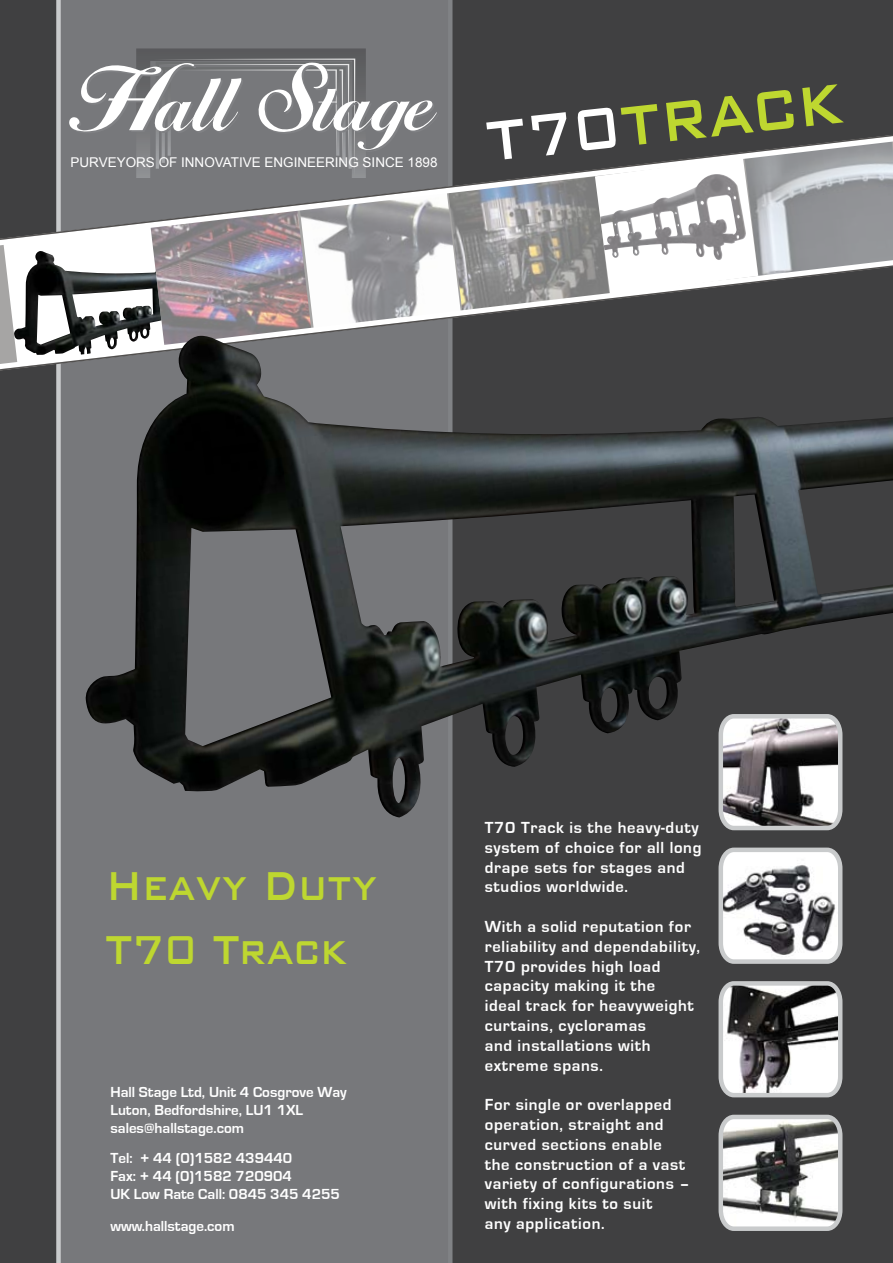
<style>
.page{position:relative;width:893px;height:1263px;background:#404041}
.page>*{position:absolute;margin:0;border:0;box-sizing:border-box;transform-origin:0 0}
.t1{font:500 91.05px "Bank Gothic BT";color:#bed730;scale:.78 1}
.t2{font:500 54px/64.8px "Bank Gothic BT";color:#bed730;scale:.78 1}
.t3{font:700 16.5px/19.8px "Eurostile";letter-spacing:.04em;color:#fff}
.t4{font:700 15px/18px "Eurostile";color:#fff}
.t5{font:13.5px "Arial";color:#fff}
.s1{color:#fff}
.s2{font-size:78px;color:#fff}
</style>
<div class="page">
<div style="left:59px;top:0;width:389px;height:1263px;background:#77787b"></div>
<div style="left:56px;top:0;width:5px;height:1263px;background:#c9cbcc"></div>
<hr style="left:448px;top:0;width:4px;height:1263px;background:#808285">
<svg style="left:81px;top:48px;width:285px;height:48px"></svg>
<svg style="left:56px;top:96px;width:837px;height:129px"></svg>
<svg style="left:0;top:225px;width:893px;height:169px"></svg>
<img style="left:84px;top:336px;width:809px;height:481px">
<svg style="left:716px;top:712px;width:129px;height:119px;background:#8f8d8f"></svg>
<svg style="left:718px;top:847px;width:125px;height:117px;background:#b2b2b4"></svg>
<svg style="left:718px;top:981px;width:125px;height:117px;background:#949394"></svg>
<svg style="left:718px;top:1114px;width:125px;height:117px;background:#a9aaa9"></svg>
<p class="t5" style="left:71px;top:153px;width:368px">PURVEYORS OF INNOVATIVE ENGINEERING SINCE 1898</p>
<p class="t1" style="left:480px;top:87px;width:460px;rotate:-6deg"><span class="s1">t</span><span class="s2">70</span>track</p>
<p class="t2" style="left:106px;top:852px;width:349px">Heavy Duty<br>T70 Track</p>
<p class="t4" style="left:110px;top:1083px;width:238px">Hall Stage Ltd, Unit 4 Cosgrove Way<br>Luton, Bedfordshire, LU1 1XL sales@hallstage.com</p>
<p class="t4" style="left:110px;top:1150px;width:231px">Tel: + 44 (0)1582 439440<br>Fax: + 44 (0)1582 720904<br>UK Low Rate Call: 0845 345 4255</p>
<p class="t3" style="left:485px;top:818px;width:218px">T70 Track is the heavy-duty system of choice for all long drape sets for stages and studios worldwide.</p>
<p class="t3" style="left:485px;top:917px;width:217px">With a solid reputation for reliability and dependability,<br>T70 provides high load capacity making it the<br>ideal track for heavyweight curtains, cycloramas<br>and installations with extreme spans.</p>
<p class="t3" style="left:485px;top:1095px;width:206px">For single or overlapped operation, straight and curved sections enable the construction of a vast variety of configurations – with fixing kits to suit</p>
<p class="t4" style="left:110px;top:1217px;width:126px">www.hallstage.com</p>
<p class="t3" style="left:485px;top:1214px;width:121px">any application.</p>
</div>
